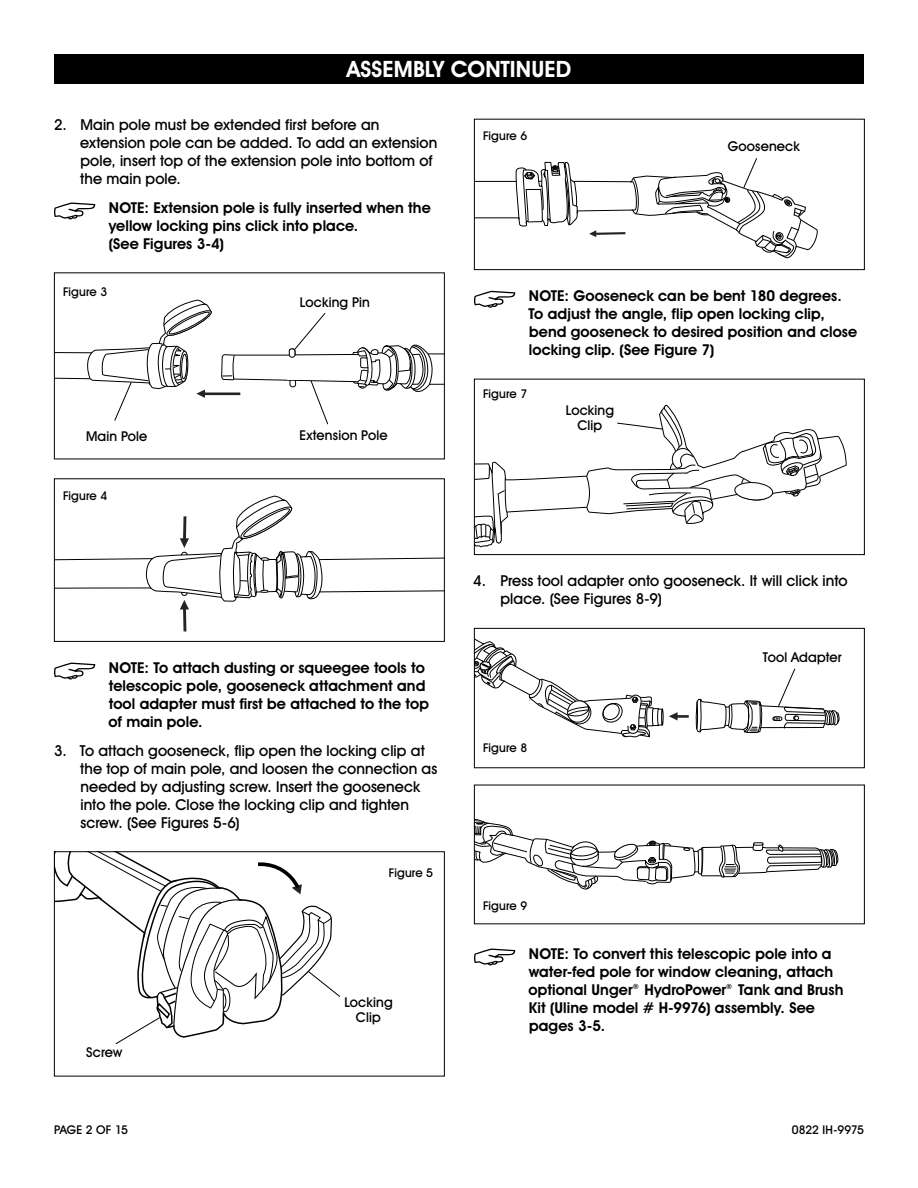
<style>
.page{position:relative;width:918px;height:1188px;background:#fff}
.page>*{position:absolute;margin:0;border:0;box-sizing:border-box;transform-origin:0 0}
.t1{font:700 22.5px "Uline Two Knine";letter-spacing:.005em;color:#fff}
.t2{font:700 15px/18px "Uline Two Knine";letter-spacing:.005em;color:#000}
.t3{font:15px/18px "Uline Two Knine";letter-spacing:.005em;color:#000}
.t4{font:13.5px/15px "Uline Two Knine";letter-spacing:.01em;color:#000;text-align:center}
.t5{font:12px "Uline Two Knine";letter-spacing:.01em;color:#000}
</style>
<div class="page">
<hr style="left:201px;top:393px;width:39px;height:2px;background:#242426">
<svg style="left:54px;top:300px;width:159px;height:122px"></svg>
<svg style="left:221px;top:312px;width:223px;height:113px"></svg>
<svg style="left:56px;top:496px;width:387px;height:136px"></svg>
<div style="left:54px;top:478px;width:391px;height:164px;border:1px solid #000"></div>
<div style="left:54px;top:851px;width:391px;height:225px;border:1px solid #000"></div>
<div style="left:474px;top:119px;width:391px;height:151px;border:1px solid #000"></div>
<div style="left:474px;top:379px;width:391px;height:176px;border:1px solid #000"></div>
<svg style="left:669px;top:712px;width:9px;height:8px"></svg>
<hr style="left:673px;top:715px;width:16px;height:3px;background:#242426">
<div style="left:661px;top:709px;width:3px;height:16px;border:1px solid #000;border-radius:50%"></div>
<svg style="left:476px;top:639px;width:187px;height:99px"></svg>
<div style="left:474px;top:628px;width:391px;height:140px;border:1px solid #000"></div>
<svg style="left:476px;top:819px;width:362px;height:71px"></svg>
<svg style="left:54px;top:202px;width:41px;height:17px"></svg>
<svg style="left:54px;top:663px;width:41px;height:17px"></svg>
<svg style="left:474px;top:291px;width:41px;height:17px"></svg>
<svg style="left:474px;top:948px;width:41px;height:17px"></svg>
<div style="left:54px;top:54px;width:810px;height:30px;background:#000"></div>
<svg style="left:54px;top:852px;width:287px;height:193px"></svg>
<svg style="left:695px;top:668px;width:145px;height:65px"></svg>
<svg style="left:474px;top:405px;width:348px;height:139px"></svg>
<svg style="left:474px;top:152px;width:344px;height:106px"></svg>
<h1 class="t1" style="left:347px;top:56px;width:226px">ASSEMBLY CONTINUED</h1>
<p class="t3" style="left:80px;top:116px;width:359px;text-indent:-26px">2. Main pole must be extended first before an extension pole can be added. To add an extension pole, insert top of the extension pole into bottom of the main pole.</p>
<p class="t2" style="left:109px;top:199px;width:324px">NOTE: Extension pole is fully inserted when the yellow locking pins click into place.<br>(See Figures 3-4)</p>
<p class="t5" style="left:63px;top:285px;width:46px">Figure 3</p>
<p class="t4" style="left:300px;top:295px;width:71px">Locking Pin</p>
<p class="t4" style="left:86px;top:428px;width:63px">Main Pole</p>
<p class="t4" style="left:299px;top:428px;width:90px">Extension Pole</p>
<p class="t5" style="left:63px;top:489px;width:46px">Figure 4</p>
<p class="t2" style="left:108px;top:659px;width:322px">NOTE: To attach dusting or squeegee tools to telescopic pole, gooseneck attachment and tool adapter must first be attached to the top of main pole.</p>
<p class="t3" style="left:80px;top:742px;width:359px;text-indent:-26px">3. To attach gooseneck, flip open the locking clip at the top of main pole, and loosen the connection as needed by adjusting screw. Insert the gooseneck into the pole. Close the locking clip and tighten screw. (See Figures 5-6)</p>
<p class="t5" style="left:389px;top:866px;width:46px">Figure 5</p>
<p class="t4" style="left:86px;top:1044px;width:38px">Screw</p>
<p class="t4" style="left:344px;top:995px;width:50px">Locking<br>Clip</p>
<p class="t5" style="left:483px;top:128px;width:46px">Figure 6</p>
<p class="t4" style="left:728px;top:139px;width:74px">Gooseneck</p>
<p class="t2" style="left:528px;top:287px;width:330px">NOTE: Gooseneck can be bent 180 degrees.<br>To adjust the angle, flip open locking clip, bend gooseneck to desired position and close locking clip. (See Figure 7)</p>
<p class="t5" style="left:483px;top:386px;width:46px">Figure 7</p>
<p class="t4" style="left:566px;top:402px;width:50px">Locking<br>Clip</p>
<p class="t3" style="left:501px;top:572px;width:349px;text-indent:-27px">4. Press tool adapter onto gooseneck. It will click into place. (See Figures 8-9)</p>
<p class="t5" style="left:483px;top:741px;width:46px">Figure 8</p>
<p class="t5" style="left:483px;top:898px;width:46px">Figure 9</p>
<p class="t4" style="left:763px;top:649px;width:80px">Tool Adapter</p>
<p class="t2" style="left:528px;top:945px;width:317px">NOTE: To convert this telescopic pole into a water-fed pole for window cleaning, attach optional Unger<sup>®</sup> HydroPower<sup>®</sup> Tank and Brush Kit (Uline model # H-9976) assembly. See pages 3-5.</p>
<p class="t5" style="left:54px;top:1122px;width:76px">PAGE 2 OF 15</p>
<p class="t5" style="left:792px;top:1122px;width:74px">0822 IH-9975</p>
</div>
